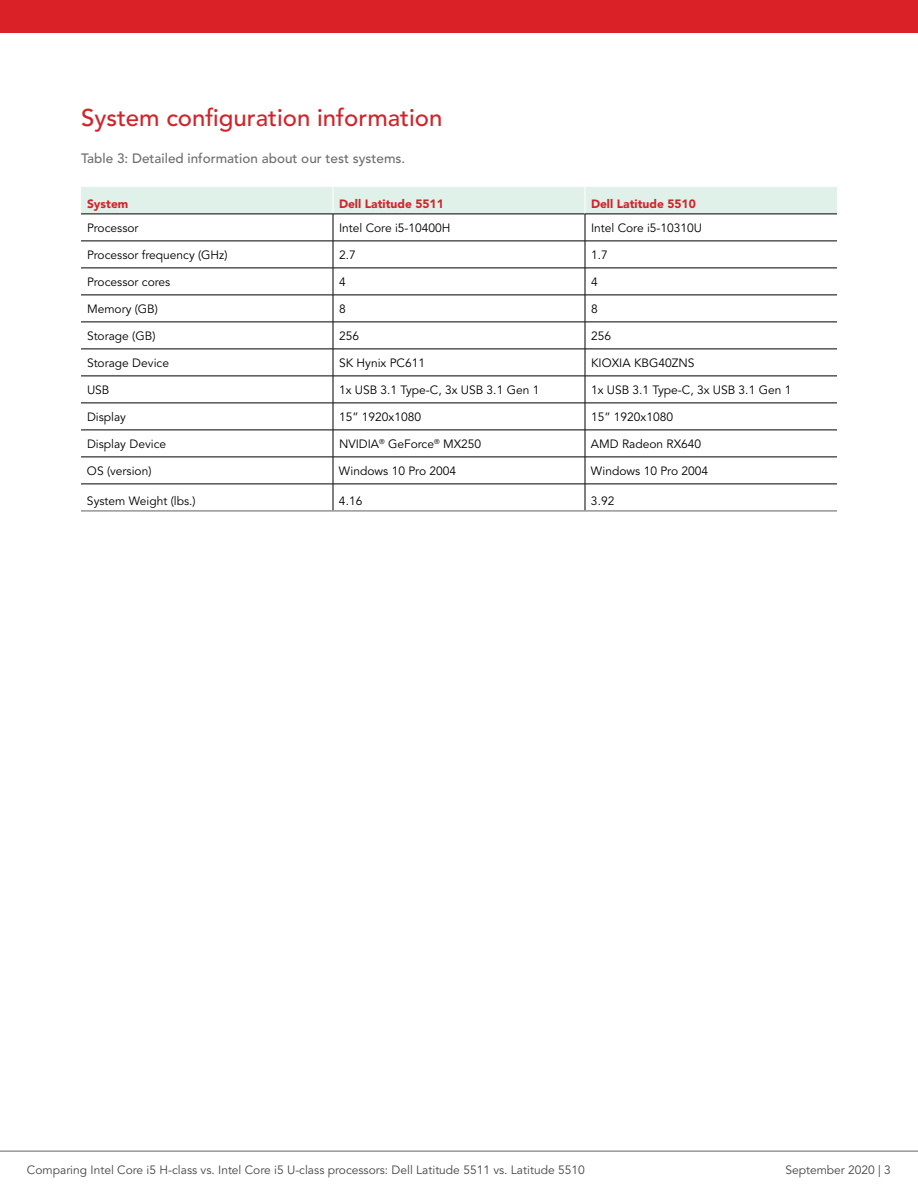
<style>
.page{position:relative;width:918px;height:1188px;background:#fff}
.page>*{position:absolute;margin:0;border:0;box-sizing:border-box;transform-origin:0 0}
.t1{font:500 24px "Avenir LT Pro";color:#d2232a}
.t2{font:500 13.5px "Avenir LT Pro";color:#6d6e71}
.t3{font:12px "Avenir LT Pro";color:#000}
.t4{font:12px "Avenir LT Pro";color:#464547}
.t5{font:900 12px "Avenir LT Pro";color:#d2232a}
</style>
<div class="page">
<hr style="left:81px;top:510px;width:252px;height:2px;background:#939598">
<hr style="left:333px;top:510px;width:252px;height:2px;background:#939598">
<hr style="left:585px;top:510px;width:252px;height:2px;background:#939598">
<svg style="left:81px;top:187px;width:756px;height:323px"></svg>
<hr style="left:585px;top:403px;width:252px;height:1px;background:#000">
<hr style="left:585px;top:430px;width:252px;height:1px;background:#000">
<hr style="left:81px;top:349px;width:252px;height:1px;background:#000">
<hr style="left:333px;top:349px;width:252px;height:1px;background:#000">
<hr style="left:585px;top:349px;width:252px;height:1px;background:#000">
<hr style="left:0;top:1151px;width:918px;height:1px;background:#616264">
<div style="left:0;top:0;width:918px;height:32px;background:#da2128"></div>
<h1 class="t1" style="left:81px;top:104px;width:363px">System configuration information</h1>
<p class="t2" style="left:81px;top:150px;width:326px">Table 3: Detailed information about our test systems.</p>
<p class="t5" style="left:87px;top:196px;width:43px">System</p>
<p class="t5" style="left:339px;top:196px;width:106px">Dell Latitude 5511</p>
<p class="t5" style="left:591px;top:196px;width:106px">Dell Latitude 5510</p>
<p class="t3" style="left:87px;top:220px;width:53px">Processor</p>
<p class="t3" style="left:339px;top:220px;width:113px">Intel Core i5-10400H</p>
<p class="t3" style="left:591px;top:220px;width:113px">Intel Core i5-10310U</p>
<p class="t3" style="left:87px;top:247px;width:142px">Processor frequency (GHz)</p>
<p class="t3" style="left:339px;top:247px;width:18px">2.7</p>
<p class="t3" style="left:591px;top:247px;width:18px">1.7</p>
<p class="t3" style="left:87px;top:274px;width:85px">Processor cores</p>
<p class="t3" style="left:339px;top:274px;width:8px">4</p>
<p class="t3" style="left:591px;top:274px;width:8px">4</p>
<p class="t3" style="left:87px;top:301px;width:72px">Memory (GB)</p>
<p class="t3" style="left:339px;top:301px;width:8px">8</p>
<p class="t3" style="left:591px;top:301px;width:8px">8</p>
<p class="t3" style="left:87px;top:328px;width:70px">Storage (GB)</p>
<p class="t3" style="left:339px;top:328px;width:22px">256</p>
<p class="t3" style="left:591px;top:328px;width:22px">256</p>
<p class="t3" style="left:87px;top:355px;width:84px">Storage Device</p>
<p class="t3" style="left:339px;top:355px;width:88px">SK Hynix PC611</p>
<p class="t3" style="left:591px;top:355px;width:105px">KIOXIA KBG40ZNS</p>
<p class="t3" style="left:87px;top:382px;width:24px">USB</p>
<p class="t3" style="left:339px;top:382px;width:202px">1x USB 3.1 Type-C, 3x USB 3.1 Gen 1</p>
<p class="t3" style="left:591px;top:382px;width:202px">1x USB 3.1 Type-C, 3x USB 3.1 Gen 1</p>
<p class="t3" style="left:87px;top:409px;width:41px">Display</p>
<p class="t3" style="left:339px;top:409px;width:84px">15” 1920x1080</p>
<p class="t3" style="left:591px;top:409px;width:84px">15” 1920x1080</p>
<p class="t3" style="left:87px;top:436px;width:81px">Display Device</p>
<p class="t3" style="left:339px;top:436px;width:144px">NVIDIA<sup>®</sup> GeForce<sup>®</sup> MX250</p>
<p class="t3" style="left:591px;top:436px;width:112px">AMD Radeon RX640</p>
<p class="t3" style="left:87px;top:463px;width:66px">OS (version)</p>
<p class="t3" style="left:339px;top:463px;width:119px">Windows 10 Pro 2004</p>
<p class="t3" style="left:591px;top:463px;width:119px">Windows 10 Pro 2004</p>
<p class="t3" style="left:87px;top:493px;width:110px">System Weight (lbs.)</p>
<p class="t3" style="left:339px;top:493px;width:25px">4.16</p>
<p class="t3" style="left:591px;top:493px;width:25px">3.92</p>
<p class="t4" style="left:27px;top:1163px;width:559px">Comparing Intel Core i5 H-class vs. Intel Core i5 U-class processors: Dell Latitude 5511 vs. Latitude 5510</p>
<p class="t4" style="left:785px;top:1163px;width:107px">September 2020 | 3</p>
</div>
